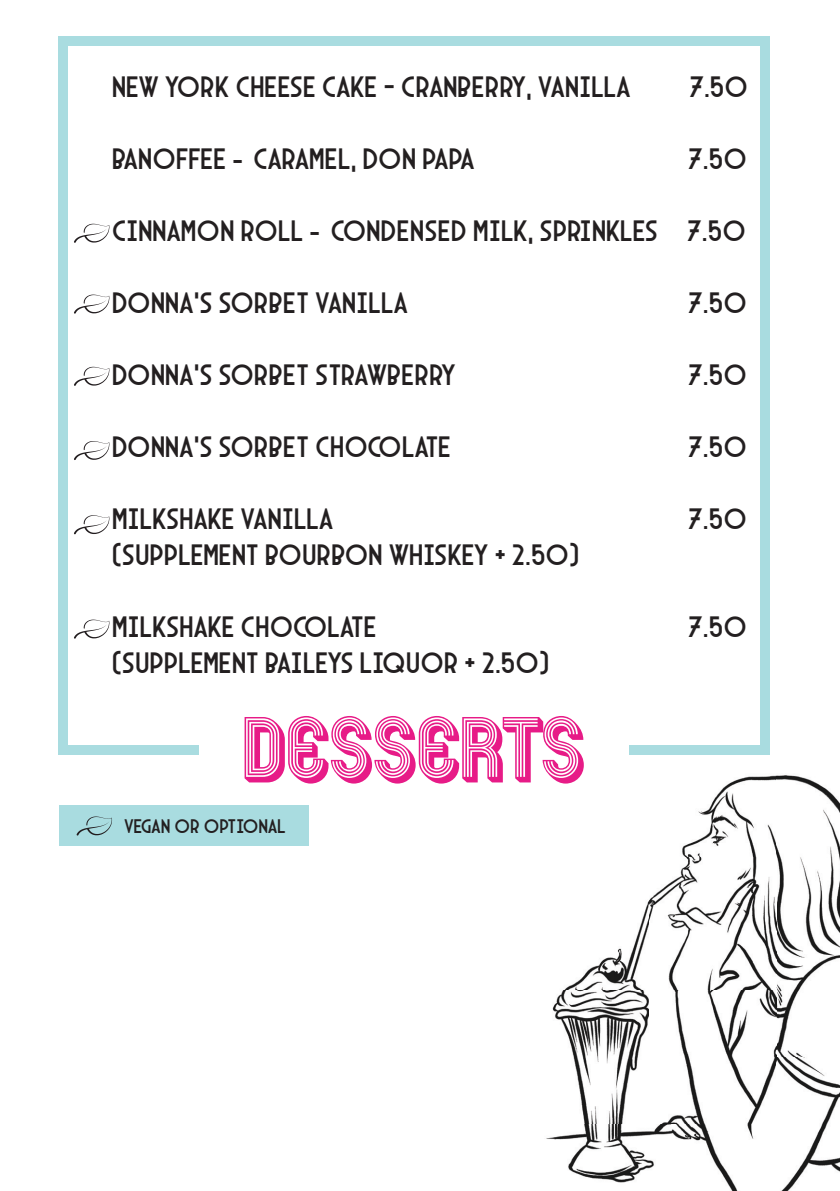
<style>
.page{position:relative;width:840px;height:1191px;background:#fff}
.page>*{position:absolute;margin:0;border:0;box-sizing:border-box;transform-origin:0 0}
.t1{font:80px "Mexcellent 3 D";color:#e71b87}
.t2{font:30px "Arcane Nine";letter-spacing:-.015em;color:#231f20}
.t3{font:20px "Arcane Nine";letter-spacing:-.015em;color:#231f20}
</style>
<div class="page">
<img style="left:546px;top:724px;width:293px;height:467px">
<div style="left:63px;top:36px;width:705px;height:9px;background:#a9dce0"></div>
<div style="left:629px;top:745px;width:139px;height:9px;background:#a9dce0"></div>
<div style="left:759px;top:36px;width:9px;height:718px;background:#a9dce0"></div>
<div style="left:59px;top:36px;width:9px;height:718px;background:#a9dce0"></div>
<div style="left:59px;top:745px;width:140px;height:9px;background:#a9dce0"></div>
<svg style="left:74px;top:224px;width:35px;height:19px"></svg>
<svg style="left:74px;top:294px;width:35px;height:20px"></svg>
<svg style="left:74px;top:367px;width:35px;height:19px"></svg>
<svg style="left:74px;top:441px;width:35px;height:19px"></svg>
<svg style="left:74px;top:515px;width:35px;height:19px"></svg>
<svg style="left:74px;top:619px;width:35px;height:20px"></svg>
<div style="left:59px;top:805px;width:249px;height:41px;background:#a9dce0"></div>
<svg style="left:76px;top:816px;width:36px;height:19px"></svg>
<p class="t2" style="left:112px;top:69px;width:520px">NEW YORK CHEESE CAKE - CRANBERRY, VANILLA</p>
<p class="t2" style="left:689px;top:69px;width:60px">7.50</p>
<p class="t2" style="left:112px;top:141px;width:364px">BANOFFEE – CARAMEL, DON PAPA</p>
<p class="t2" style="left:688px;top:141px;width:60px">7.50</p>
<p class="t2" style="left:112px;top:213px;width:635px">CINNAMON ROLL – CONDENSED MILK, SPRINKLES 7.50</p>
<p class="t2" style="left:112px;top:285px;width:298px">DONNA’S SORBET VANILLA</p>
<p class="t2" style="left:688px;top:285px;width:60px">7.50</p>
<p class="t2" style="left:112px;top:357px;width:345px">DONNA’S SORBET STRAWBERRY</p>
<p class="t2" style="left:688px;top:357px;width:60px">7.50</p>
<p class="t2" style="left:112px;top:429px;width:341px">DONNA’S SORBET CHOCOLATE</p>
<p class="t2" style="left:688px;top:429px;width:60px">7.50</p>
<p class="t2" style="left:112px;top:501px;width:223px">MILKSHAKE VANILLA</p>
<p class="t2" style="left:688px;top:501px;width:60px">7.50</p>
<p class="t2" style="left:112px;top:537px;width:469px">(SUPPLEMENT BOURBON WHISKEY + 2.50)</p>
<p class="t2" style="left:112px;top:609px;width:266px">MILKSHAKE CHOCOLATE</p>
<p class="t2" style="left:688px;top:609px;width:60px">7.50</p>
<p class="t2" style="left:112px;top:645px;width:439px">(SUPPLEMENT BAILEYS LIQUOR + 2.50)</p>
<h1 class="t1" style="left:240px;top:700px;width:343px">DESSERTS</h1>
<p class="t3" style="left:124px;top:814px;width:163px">VEGAN OR OPTIONAL</p>
</div>
